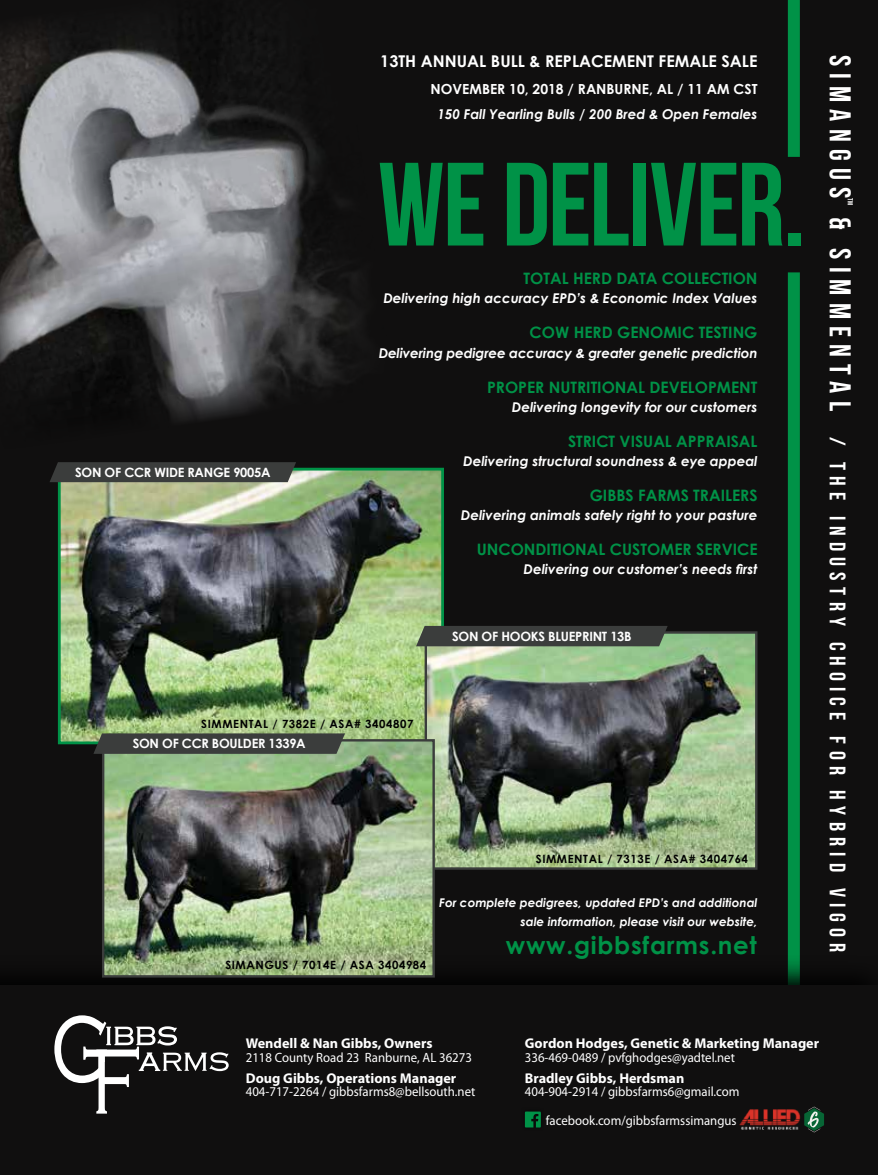
<style>
.page{position:relative;width:878px;height:1175px;background:#fff}
.page>*{position:absolute;margin:0;border:0;box-sizing:border-box;transform-origin:0 0}
.t1{font:118.2px "Bebas Neue";letter-spacing:-.01em;color:#009247}
.t2{font:30px "Bebas Neue";letter-spacing:.235em;color:#fff}
.t3{font:700 24.3px "Century Gothic";letter-spacing:.03em;color:#009247}
.t4{font:22.5px "Bebas Neue";letter-spacing:.27em;color:#fff}
.t5{font:700 16.2px "Century Gothic";color:#fff}
.t6{font:700 15.75px "Century Gothic";color:#009247}
.t7{font:700 14.1px "Myriad Pro";color:#fff}
.t8{font:700 13.95px "Century Gothic";color:#fff}
.t9{font:italic 700 13.5px "Century Gothic";color:#fff}
.t10{font:13.5px/28.3px "Myriad Pro";color:#fff;text-align:right;scale:.95 1}
.t11{font:700 12.75px "Century Gothic";letter-spacing:-.02em;color:#fff}
.t12{font:italic 700 12px/19.2px "Century Gothic";color:#fff;text-align:right}
.t13{font:700 11.4px "Century Gothic";letter-spacing:.05em;color:#000}
.t14{font:7.5px "Bebas Neue";color:#fff}
.s1{font-size:30px}
</style>
<div class="page">
<div style="left:0;top:0;width:878px;height:1174px;background:#100f0f"></div>
<div style="left:787px;top:272px;width:12px;height:837px;background:#009247"></div>
<img style="left:0;top:29px;width:361px;height:392px">
<div style="left:0;top:954px;width:878px;height:220px;background:#0b0b0b"></div>
<div style="left:0;top:986px;width:878px;height:188px;background:#100f0f"></div>
<img style="left:739px;top:1109px;width:62px;height:21px">
<svg style="left:804px;top:1106px;width:20px;height:26px"></svg>
<div style="left:521px;top:1107px;width:24px;height:24px;background:#000;opacity:.75"></div>
<svg style="left:525px;top:1111px;width:16px;height:16px"></svg>
<svg style="left:54px;top:1015px;width:175px;height:98px"></svg>
<div style="left:787px;top:0;width:12px;height:157px;background:#009247"></div>
<img style="left:62px;top:472px;width:378px;height:268px">
<div style="left:58px;top:468px;width:386px;height:276px;border:3px solid #009247"></div>
<img style="left:427px;top:634px;width:327px;height:232px">
<div style="left:424px;top:631px;width:333px;height:238px;border:2px solid #3b3d3c"></div>
<div style="left:416px;top:626px;width:251px;height:20px;background:#3b3d3c"></div>
<img style="left:105px;top:742px;width:327px;height:232px">
<div style="left:102px;top:739px;width:333px;height:238px;border:2px solid #3b3d3c"></div>
<div style="left:50px;top:462px;width:246px;height:20px;background:#3b3d3c"></div>
<svg style="left:93px;top:733px;width:252px;height:21px;background:#3f433f"></svg>
<p class="t11" style="left:75px;top:462px;width:197px">SON OF CCR WIDE RANGE 9005A</p>
<p class="t5" style="left:380px;top:49px;width:379px">13TH ANNUAL BULL &amp; REPLACEMENT FEMALE SALE</p>
<p class="t8" style="left:430px;top:78px;width:328px">NOVEMBER 10, 2018 / RANBURNE, AL / 11 AM CST</p>
<p class="t9" style="left:437px;top:104px;width:321px">150 Fall Yearling Bulls / 200 Bred &amp; Open Females</p>
<h1 class="t1" style="left:378px;top:140px;width:428px">WE DELIVER.</h1>
<p class="t6" style="left:523px;top:266px;width:235px">TOTAL HERD DATA COLLECTION</p>
<p class="t9" style="left:383px;top:288px;width:375px">Delivering high accuracy EPD’s &amp; Economic Index Values</p>
<p class="t6" style="left:529px;top:321px;width:229px">COW HERD GENOMIC TESTING</p>
<p class="t9" style="left:379px;top:342px;width:380px">Delivering pedigree accuracy &amp; greater genetic prediction</p>
<p class="t6" style="left:487px;top:375px;width:272px">PROPER NUTRITIONAL DEVELOPMENT</p>
<p class="t9" style="left:512px;top:397px;width:247px">Delivering longevity for our customers</p>
<p class="t6" style="left:568px;top:429px;width:191px">STRICT VISUAL APPRAISAL</p>
<p class="t9" style="left:463px;top:451px;width:296px">Delivering structural soundness &amp; eye appeal</p>
<p class="t6" style="left:589px;top:483px;width:169px">GIBBS FARMS TRAILERS</p>
<p class="t9" style="left:461px;top:505px;width:298px">Delivering animals safely right to your pasture</p>
<p class="t6" style="left:476px;top:537px;width:282px">UNCONDITIONAL CUSTOMER SERVICE</p>
<p class="t9" style="left:523px;top:559px;width:235px">Delivering our customer’s needs first</p>
<p class="t11" style="left:452px;top:626px;width:181px">SON OF HOOKS BLUEPRINT 13B</p>
<p class="t13" style="left:201px;top:715px;width:214px">SIMMENTAL / 7382E / ASA# 3404807</p>
<p class="t11" style="left:133px;top:734px;width:175px">SON OF CCR BOULDER 1339A</p>
<p class="t13" style="left:225px;top:956px;width:202px">SIMANGUS / 7014E / ASA 3404984</p>
<p class="t13" style="left:536px;top:850px;width:214px">SIMMENTAL / 7313E / ASA# 3404764</p>
<p class="t12" style="left:439px;top:892px;width:320px">For complete pedigrees, updated EPD’s and additional sale information, please visit our website,</p>
<h3 class="t3" style="left:506px;top:927px;width:252px">www.gibbsfarms.net</h3>
<h2 class="t2" style="left:856px;top:55px;width:145px;rotate:90deg">SIMANGUS</h2>
<p class="t14" style="left:854px;top:198px;width:8px;rotate:90deg">TM</p>
<h3 class="t4" style="left:850px;top:217px;width:737px;rotate:90deg"><span class="s1">&amp; SIMMENTAL</span> / THE INDUSTRY CHOICE FOR HYBRID VIGOR</h3>
<p class="t7" style="left:246px;top:1034px;width:188px">Wendell &amp; Nan Gibbs, Owners</p>
<p class="t10" style="left:246px;top:1042px;width:239px">2118 County Road 23 Ranburne, AL 36273</p>
<p class="t7" style="left:246px;top:1068px;width:212px">Doug Gibbs, Operations Manager</p>
<p class="t10" style="left:246px;top:1077px;width:243px">404-717-2264 / gibbsfarms8@bellsouth.net</p>
<p class="t7" style="left:525px;top:1034px;width:296px">Gordon Hodges, Genetic &amp; Marketing Manager</p>
<p class="t10" style="left:525px;top:1042px;width:223px">336-469-0489 / pvfghodges@yadtel.net</p>
<p class="t7" style="left:525px;top:1068px;width:161px">Bradley Gibbs, Herdsman</p>
<p class="t10" style="left:525px;top:1077px;width:227px">404-904-2914 / gibbsfarms6@gmail.com facebook.com/gibbsfarmssimangus</p>
</div>
